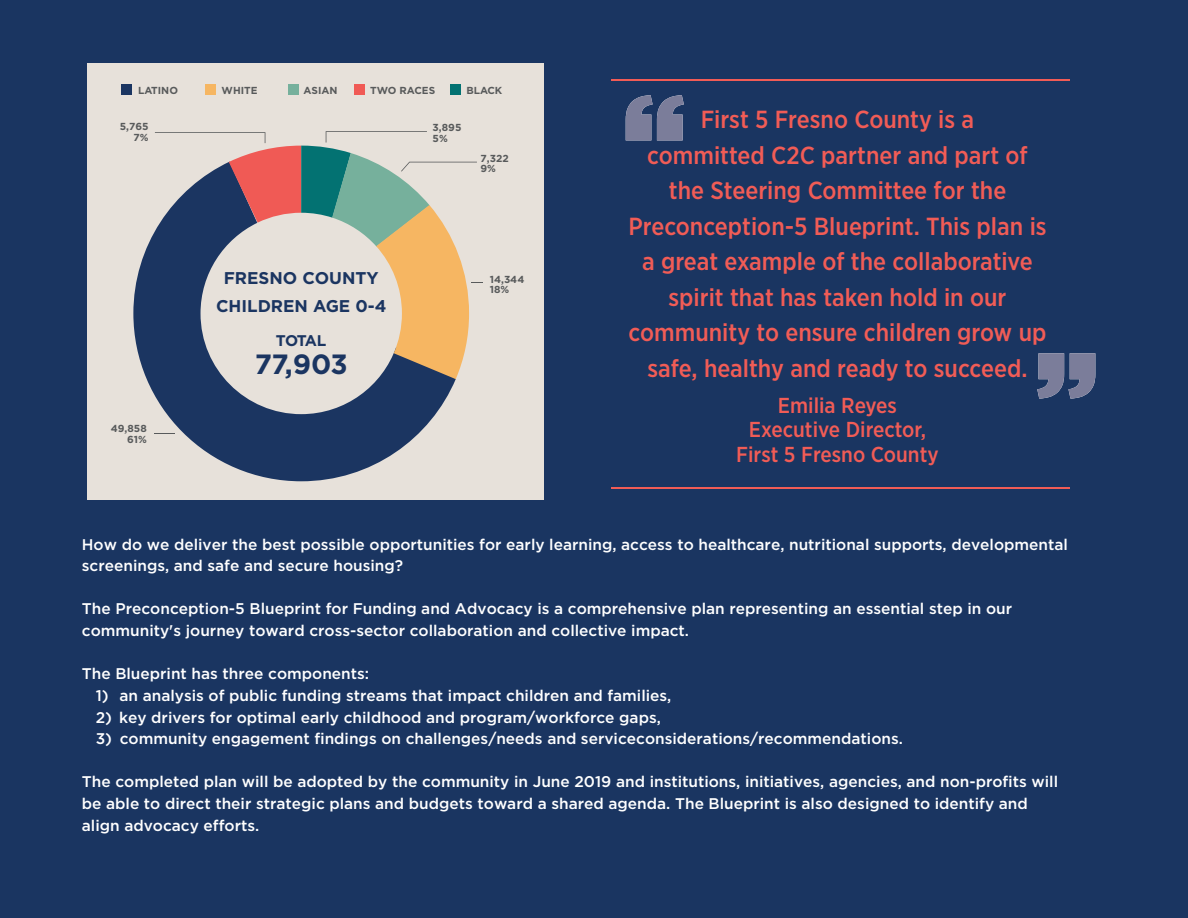
<style>
.page{position:relative;width:1188px;height:918px;background:#1a3561}
.page>*{position:absolute;margin:0;border:0;box-sizing:border-box;transform-origin:0 0}
.t1{font:700 27.75px "Gotham";color:#1b3561}
.t2{font:500 24.75px/35.5px "Gotham Narrow";color:#f15c56;text-align:center}
.t3{font:500 21.6px/24.8px "Gotham Narrow";color:#f15c56;text-align:center}
.t4{font:700 16.95px/27.8px "Gotham";color:#1b3561;text-align:center}
.t5{font:500 15.45px/21.6px "Gotham";color:#fff}
.t6{font:700 15.45px "Gotham";letter-spacing:-.07em;color:#1b3561}
.t7{font:700 10.2px/10.2px "Gotham";color:#585a5b}
</style>
<div class="page">
<div style="left:87px;top:63px;width:457px;height:437px;background:#e7e1da"></div>
<svg style="left:133px;top:231px;width:323px;height:250px;fill:#1b3561"></svg>
<div style="left:121px;top:85px;width:11px;height:10px;background:#1b3561"></div>
<div style="left:205px;top:85px;width:11px;height:10px;background:#f6b662"></div>
<div style="left:451px;top:85px;width:10px;height:10px;background:#037272"></div>
<div style="left:289px;top:85px;width:10px;height:10px;background:#76b09c"></div>
<div style="left:354px;top:85px;width:11px;height:10px;background:#f05a55"></div>
<svg style="left:154px;top:433px;width:21px;height:1px"></svg>
<svg style="left:155px;top:131px;width:328px;height:248px"></svg>
<hr style="left:611px;top:79px;width:458px;height:2px;background:#f15c56">
<hr style="left:611px;top:487px;width:458px;height:1px;background:#f15c56">
<svg style="left:626px;top:95px;width:58px;height:45px"></svg>
<svg style="left:1037px;top:353px;width:58px;height:46px"></svg>
<p class="t7" style="left:138px;top:85px;width:41px">LATINO</p>
<p class="t7" style="left:222px;top:85px;width:37px">WHITE</p>
<p class="t7" style="left:304px;top:85px;width:36px">ASIAN</p>
<p class="t7" style="left:370px;top:85px;width:66px">TWO RACES</p>
<p class="t7" style="left:467px;top:85px;width:37px">BLACK</p>
<p class="t7" style="left:120px;top:121px;width:30px;text-align:right">5,765<br>7%</p>
<p class="t7" style="left:111px;top:424px;width:37px;text-align:right">49,858<br>61%</p>
<p class="t4" style="left:216px;top:264px;width:172px">FRESNO COUNTY<br>CHILDREN AGE 0-4</p>
<p class="t6" style="left:276px;top:332px;width:52px">TOTAL</p>
<h1 class="t1" style="left:255px;top:348px;width:94px">77,903</h1>
<p class="t7" style="left:433px;top:122px;width:30px">3,895<br>5%</p>
<p class="t7" style="left:481px;top:153px;width:30px">7,322<br>9%</p>
<p class="t7" style="left:490px;top:274px;width:36px">14,344<br>18%</p>
<p class="t2" style="left:629px;top:101px;width:420px">First 5 Fresno County is a<br>committed C2C partner and part of the Steering Committee for the Preconception-5 Blueprint. This plan is a great example of the collaborative spirit that has taken hold in our community to ensure children grow up safe, healthy and ready to succeed.</p>
<h3 class="t3" style="left:736px;top:392px;width:204px">Emilia Reyes<br>Executive Director,<br>First 5 Fresno County</h3>
<p class="t5" style="left:82px;top:533px;width:988px">How do we deliver the best possible opportunities for early learning, access to healthcare, nutritional supports, developmental screenings, and safe and secure housing?</p>
<p class="t5" style="left:82px;top:598px;width:932px">The Preconception-5 Blueprint for Funding and Advocacy is a comprehensive plan representing an essential step in our community's journey toward cross-sector collaboration and collective impact.</p>
<p class="t5" style="left:82px;top:663px;width:289px">The Blueprint has three components:</p>
<p class="t5" style="left:96px;top:684px;width:577px">1) an analysis of public funding streams that impact children and families,</p>
<p class="t5" style="left:96px;top:706px;width:567px">2) key drivers for optimal early childhood and program/workforce gaps,</p>
<p class="t5" style="left:96px;top:728px;width:809px">3) community engagement findings on challenges/needs and serviceconsiderations/recommendations.</p>
<p class="t5" style="left:82px;top:771px;width:978px">The completed plan will be adopted by the community in June 2019 and institutions, initiatives, agencies, and non-profits will be able to direct their strategic plans and budgets toward a shared agenda. The Blueprint is also designed to identify and align advocacy efforts.</p>
</div>
